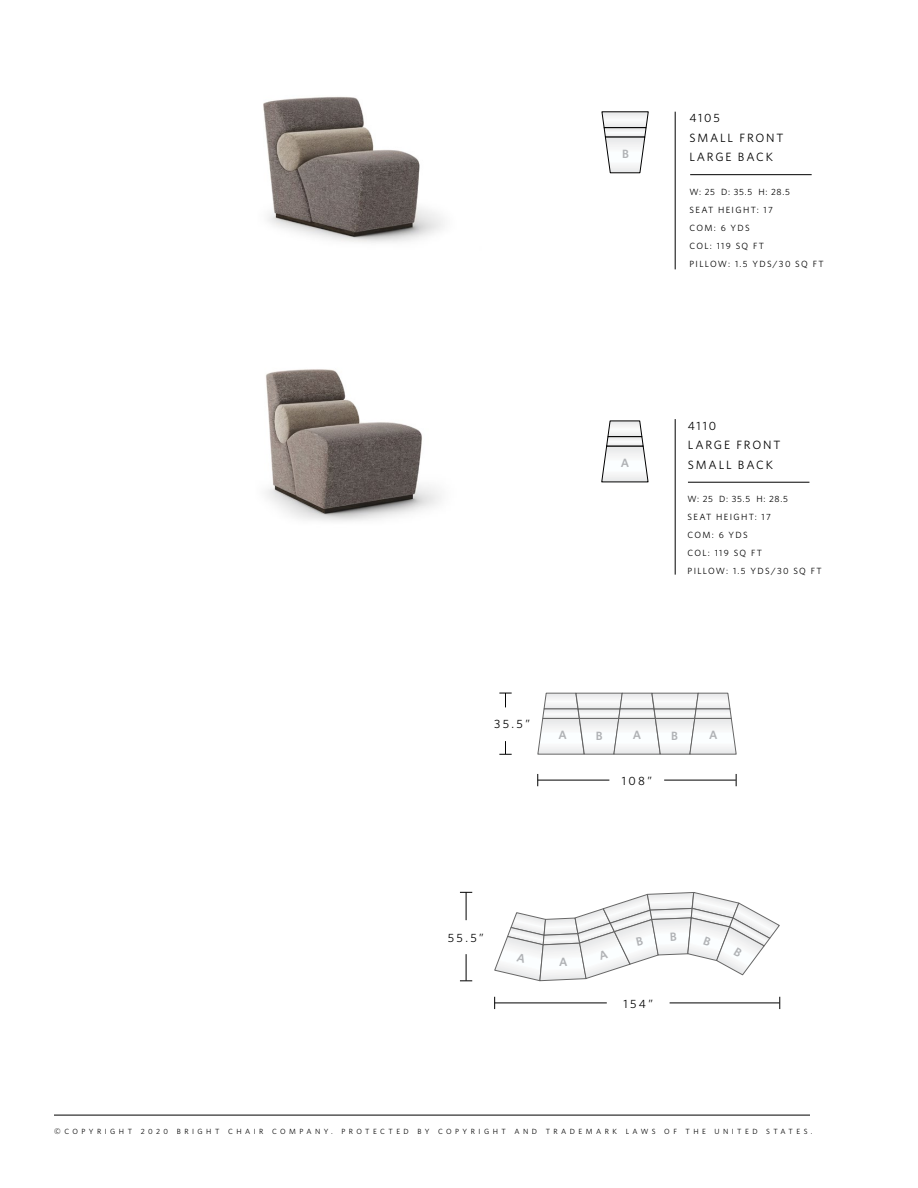
<style>
.page{position:relative;width:918px;height:1188px;background:#fff}
.page>*{position:absolute;margin:0;border:0;box-sizing:border-box;transform-origin:0 0}
.t1{font:12px/19.5px "Whitney HTF";letter-spacing:.15em;color:#000}
.t2{font:600 12px "Whitney HTF";color:#b0b2b5}
.t3{font:9px/18px "Whitney HTF";letter-spacing:.15em;color:#000}
.t4{font:7.5px "Whitney HTF";letter-spacing:.46em;color:#000}
.s1{font-size:8.25px}
</style>
<div class="page">
<img style="left:266px;top:369px;width:175px;height:152px">
<img style="left:263px;top:96px;width:181px;height:147px">
<svg style="left:538px;top:693px;width:198px;height:61px"></svg>
<svg style="left:537px;top:774px;width:1px;height:12px"></svg>
<svg style="left:736px;top:774px;width:1px;height:12px"></svg>
<hr style="left:538px;top:780px;width:71px;height:1px;background:#000">
<hr style="left:664px;top:780px;width:72px;height:1px;background:#000">
<svg style="left:499px;top:693px;width:13px;height:14px"></svg>
<svg style="left:499px;top:741px;width:13px;height:14px"></svg>
<svg style="left:494px;top:997px;width:1px;height:12px"></svg>
<svg style="left:780px;top:997px;width:1px;height:12px"></svg>
<hr style="left:495px;top:1003px;width:112px;height:1px;background:#000">
<hr style="left:670px;top:1003px;width:109px;height:1px;background:#000">
<svg style="left:460px;top:892px;width:12px;height:28px"></svg>
<svg style="left:460px;top:954px;width:12px;height:28px"></svg>
<hr style="left:54px;top:1115px;width:756px;height:1px;background:#000">
<hr style="left:690px;top:174px;width:122px;height:1px;background:#000">
<hr style="left:688px;top:482px;width:121px;height:1px;background:#000">
<hr style="left:675px;top:112px;width:1px;height:157px;background:#000">
<hr style="left:675px;top:419px;width:1px;height:156px;background:#000">
<svg style="left:602px;top:112px;width:47px;height:61px"></svg>
<svg style="left:601px;top:421px;width:47px;height:61px"></svg>
<svg style="left:494px;top:892px;width:286px;height:89px"></svg>
<h1 class="t2" style="left:622px;top:147px;width:8px">B</h1>
<h1 class="t1" style="left:690px;top:109px;width:96px">4105<br>SMALL FRONT<br>LARGE BACK</h1>
<p class="t3" style="left:690px;top:184px;width:136px">W: 25 D: 35.5 H: 28.5<br>SEAT HEIGHT: 17<br>COM: 6 YDS<br>COL: 119 SQ FT<br>PILLOW: 1.5 YDS/30 SQ FT</p>
<h1 class="t2" style="left:621px;top:456px;width:10px">A</h1>
<h1 class="t1" style="left:688px;top:417px;width:94px">4110<br>LARGE FRONT<br>SMALL BACK</h1>
<p class="t3" style="left:688px;top:491px;width:136px">W: 25 D: 35.5 H: 28.5<br>SEAT HEIGHT: 17<br>COM: 6 YDS<br>COL: 119 SQ FT<br>PILLOW: 1.5 YDS/30 SQ FT</p>
<h1 class="t1" style="left:494px;top:715px;width:37px">35.5”</h1>
<h1 class="t2" style="left:559px;top:728px;width:10px">A</h1>
<h1 class="t2" style="left:596px;top:728px;width:8px">B</h1>
<h1 class="t2" style="left:633px;top:728px;width:10px">A</h1>
<h1 class="t2" style="left:709px;top:728px;width:10px">A</h1>
<h1 class="t2" style="left:671px;top:728px;width:8px">B</h1>
<h1 class="t1" style="left:622px;top:772px;width:32px">108”</h1>
<h1 class="t1" style="left:448px;top:929px;width:38px">55.5”</h1>
<h1 class="t2" style="left:559px;top:954px;width:10px">A</h1>
<h1 class="t1" style="left:623px;top:994px;width:31px">154”</h1>
<p class="t4" style="left:54px;top:1129px;width:760px"><span class="s1">©</span>COPYRIGHT 2020 BRIGHT CHAIR COMPANY. PROTECTED BY COPYRIGHT AND TRADEMARK LAWS OF THE UNITED STATES.</p>
</div>
